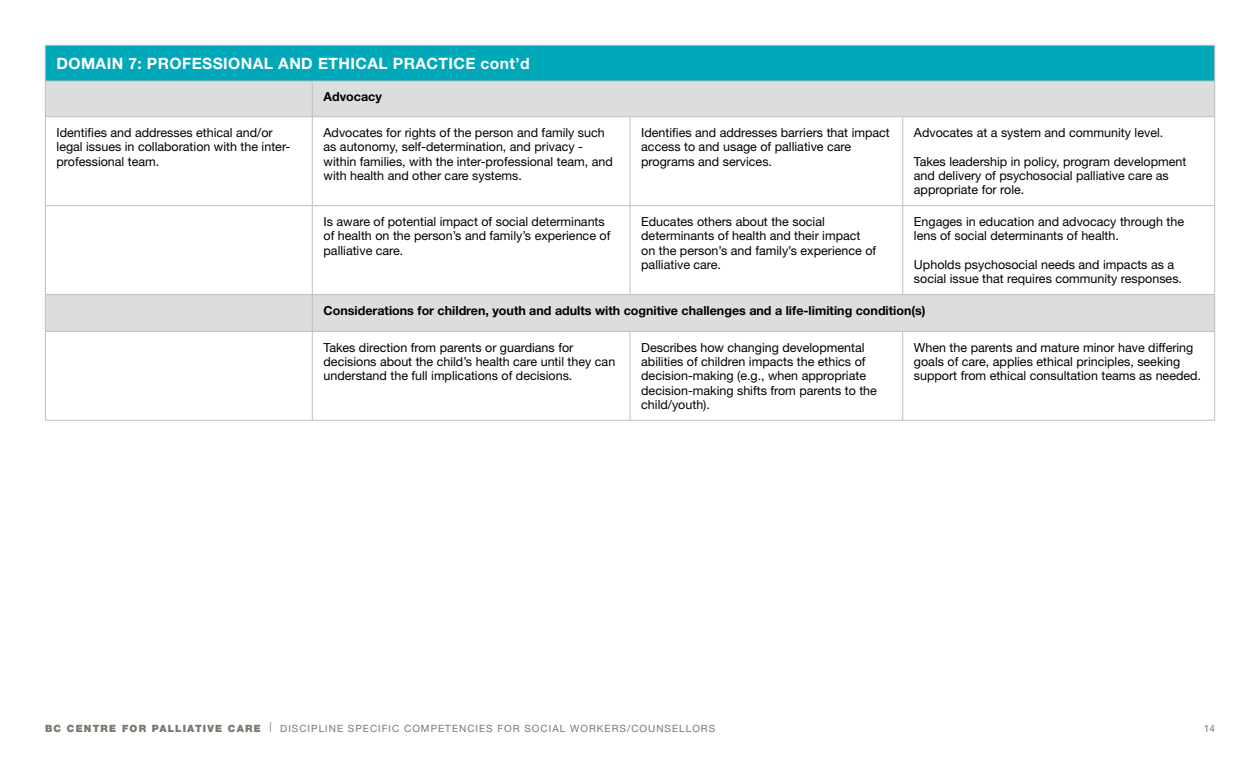
<style>
.page{position:relative;width:1260px;height:765px;background:#fff}
.page>*{position:absolute;margin:0;border:0;box-sizing:border-box;transform-origin:0 0}
.t1{font:700 15.62px "Helvetica Neue LT Std";letter-spacing:.025em;color:#fff}
.t2{font:12.5px/14.4px "Helvetica Neue LT Std";color:#000}
.t3{font:700 12.5px "Helvetica Neue LT Std";color:#000}
.t4{font:10px "Helvetica Neue LT Std";letter-spacing:.1em;color:#727b6c}
.s1{font-weight:900}
</style>
<div class="page">
<div style="left:45px;top:45px;width:1170px;height:36px;background:#00a8ba"></div>
<div style="left:46px;top:82px;width:1168px;height:34px;background:#dcddde"></div>
<div style="left:46px;top:295px;width:1168px;height:36px;background:#dcddde"></div>
<hr style="left:45px;top:45px;width:267px;height:1px;background:#bcbec0">
<hr style="left:45px;top:46px;width:1px;height:35px;background:#bcbec0">
<hr style="left:312px;top:45px;width:318px;height:1px;background:#bcbec0">
<hr style="left:630px;top:45px;width:273px;height:1px;background:#bcbec0">
<hr style="left:903px;top:45px;width:312px;height:1px;background:#bcbec0">
<hr style="left:1214px;top:46px;width:1px;height:35px;background:#bcbec0">
<hr style="left:45px;top:81px;width:267px;height:1px;background:#bcbec0">
<hr style="left:45px;top:81px;width:1px;height:35px;background:#bcbec0">
<hr style="left:312px;top:81px;width:318px;height:1px;background:#bcbec0">
<hr style="left:312px;top:81px;width:1px;height:35px;background:#bcbec0">
<hr style="left:630px;top:81px;width:273px;height:1px;background:#bcbec0">
<hr style="left:903px;top:81px;width:312px;height:1px;background:#bcbec0">
<hr style="left:1214px;top:81px;width:1px;height:35px;background:#bcbec0">
<hr style="left:45px;top:116px;width:267px;height:1px;background:#bcbec0">
<hr style="left:45px;top:117px;width:1px;height:88px;background:#bcbec0">
<hr style="left:312px;top:116px;width:318px;height:1px;background:#bcbec0">
<hr style="left:312px;top:117px;width:1px;height:88px;background:#bcbec0">
<hr style="left:630px;top:116px;width:273px;height:1px;background:#bcbec0">
<hr style="left:630px;top:117px;width:1px;height:88px;background:#bcbec0">
<hr style="left:903px;top:116px;width:312px;height:1px;background:#bcbec0">
<hr style="left:902px;top:117px;width:1px;height:88px;background:#bcbec0">
<hr style="left:1214px;top:117px;width:1px;height:88px;background:#bcbec0">
<hr style="left:45px;top:205px;width:267px;height:1px;background:#bcbec0">
<hr style="left:45px;top:206px;width:1px;height:88px;background:#bcbec0">
<hr style="left:312px;top:205px;width:318px;height:1px;background:#bcbec0">
<hr style="left:312px;top:206px;width:1px;height:88px;background:#bcbec0">
<hr style="left:630px;top:205px;width:273px;height:1px;background:#bcbec0">
<hr style="left:630px;top:206px;width:1px;height:88px;background:#bcbec0">
<hr style="left:903px;top:205px;width:312px;height:1px;background:#bcbec0">
<hr style="left:902px;top:206px;width:1px;height:88px;background:#bcbec0">
<hr style="left:1214px;top:206px;width:1px;height:88px;background:#bcbec0">
<hr style="left:45px;top:294px;width:267px;height:1px;background:#bcbec0">
<hr style="left:45px;top:295px;width:1px;height:36px;background:#bcbec0">
<hr style="left:312px;top:294px;width:318px;height:1px;background:#bcbec0">
<hr style="left:312px;top:295px;width:1px;height:36px;background:#bcbec0">
<hr style="left:630px;top:294px;width:273px;height:1px;background:#bcbec0">
<hr style="left:903px;top:294px;width:312px;height:1px;background:#bcbec0">
<hr style="left:1214px;top:295px;width:1px;height:36px;background:#bcbec0">
<hr style="left:45px;top:331px;width:267px;height:1px;background:#bcbec0">
<hr style="left:45px;top:332px;width:1px;height:88px;background:#bcbec0">
<hr style="left:312px;top:331px;width:318px;height:1px;background:#bcbec0">
<hr style="left:312px;top:332px;width:1px;height:88px;background:#bcbec0">
<hr style="left:630px;top:331px;width:273px;height:1px;background:#bcbec0">
<hr style="left:630px;top:332px;width:1px;height:88px;background:#bcbec0">
<hr style="left:903px;top:331px;width:312px;height:1px;background:#bcbec0">
<hr style="left:902px;top:332px;width:1px;height:88px;background:#bcbec0">
<hr style="left:1214px;top:332px;width:1px;height:88px;background:#bcbec0">
<hr style="left:45px;top:420px;width:267px;height:1px;background:#bcbec0">
<hr style="left:312px;top:420px;width:318px;height:1px;background:#bcbec0">
<hr style="left:630px;top:420px;width:273px;height:1px;background:#bcbec0">
<hr style="left:903px;top:420px;width:312px;height:1px;background:#bcbec0">
<p class="t1" style="left:57px;top:54px;width:475px">DOMAIN 7: PROFESSIONAL AND ETHICAL PRACTICE cont’d</p>
<p class="t3" style="left:324px;top:89px;width:60px">Advocacy</p>
<p class="t2" style="left:57px;top:125px;width:235px">Identifies and addresses ethical and/or legal issues in collaboration with the inter&shy;professional team.</p>
<p class="t2" style="left:324px;top:125px;width:291px">Advocates for rights of the person and family such as autonomy, self-determination, and privacy - within families, with the inter-professional team, and with health and other care systems.</p>
<p class="t2" style="left:641px;top:125px;width:250px">Identifies and addresses barriers that impact access to and usage of palliative care programs and services.</p>
<p class="t2" style="left:914px;top:125px;width:251px">Advocates at a system and community level.</p>
<p class="t2" style="left:914px;top:154px;width:274px">Takes leadership in policy, program development and delivery of psychosocial palliative care as appropriate for role.</p>
<p class="t2" style="left:324px;top:214px;width:288px">Is aware of potential impact of social determinants of health on the person’s and family’s experience of palliative care.</p>
<p class="t2" style="left:641px;top:214px;width:236px">Educates others about the social determinants of health and their impact on the person’s and family’s experience of palliative care.</p>
<p class="t2" style="left:914px;top:214px;width:272px">Engages in education and advocacy through the lens of social determinants of health.</p>
<p class="t2" style="left:914px;top:257px;width:270px">Upholds psychosocial needs and impacts as a social issue that requires community responses.</p>
<p class="t3" style="left:324px;top:303px;width:604px">Considerations for children, youth and adults with cognitive challenges and a life-limiting condition(s)</p>
<p class="t2" style="left:324px;top:340px;width:293px">Takes direction from parents or guardians for decisions about the child’s health care until they can understand the full implications of decisions.</p>
<p class="t2" style="left:641px;top:340px;width:237px">Describes how changing developmental abilities of children impacts the ethics of decision-making (e.g., when appropriate decision-making shifts from parents to the child/youth).</p>
<p class="t2" style="left:914px;top:340px;width:289px">When the parents and mature minor have differing goals of care, applies ethical principles, seeking support from ethical consultation teams as needed.</p>
<p class="t4" style="left:45px;top:722px;width:672px"><span class="s1">BC CENTRE FOR PALLIATIVE CARE</span> | DISCIPLINE SPECIFIC COMPETENCIES FOR SOCIAL WORKERS/COUNSELLORS</p>
<p class="t4" style="left:1204px;top:722px;width:13px">14</p>
</div>
